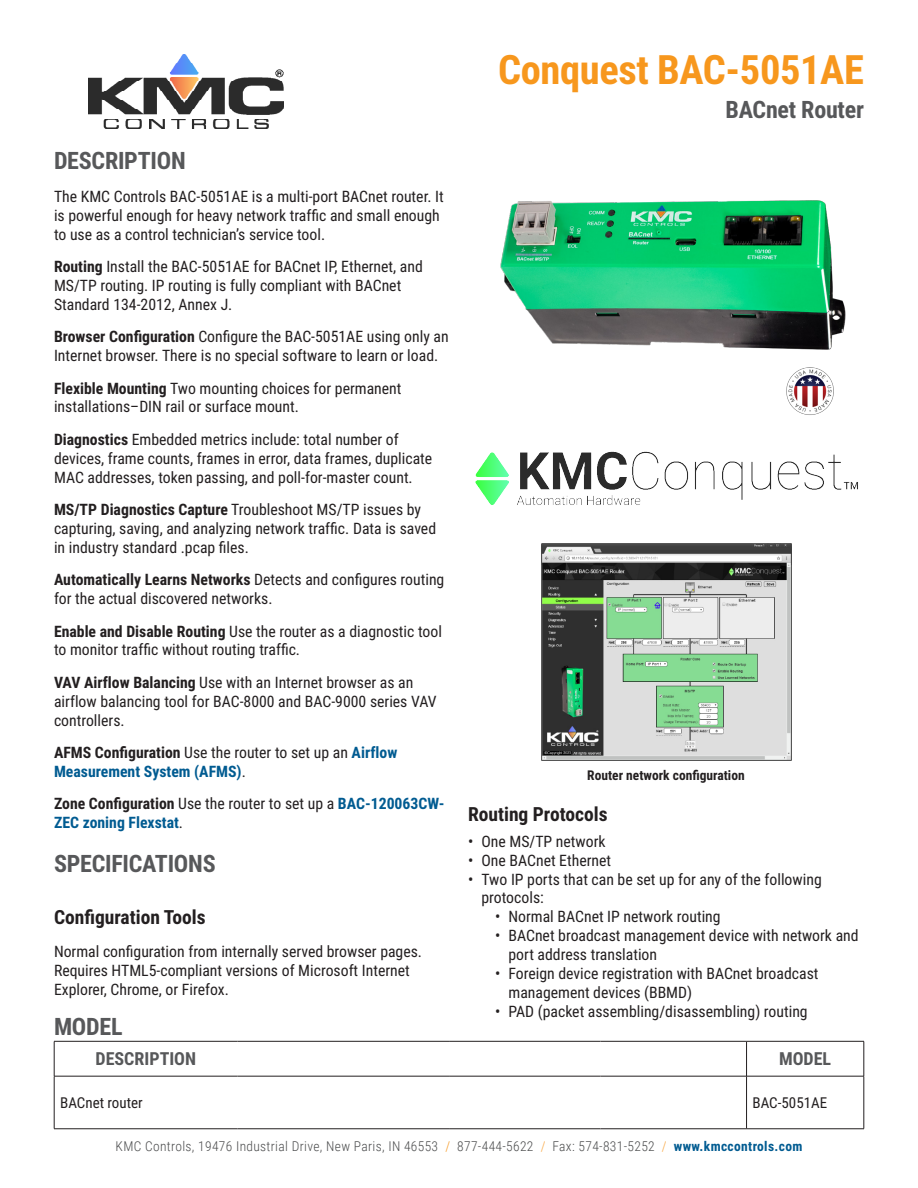
<style>
.page{position:relative;width:918px;height:1188px;background:#fff}
.page>*{position:absolute;margin:0;border:0;box-sizing:border-box;transform-origin:0 0}
.Title_Orange{font:700 40.5px "Roboto Condensed";letter-spacing:-.01em;color:#f7971d}
.Heading_1_-_Gray{font:700 24px "Roboto Condensed";letter-spacing:-.01em;color:#57585a}
.Title_Grey{font:700 24px "Roboto Condensed";letter-spacing:-.01em;color:#57585a}
.Heading_2{font:700 19.5px "Roboto Condensed";color:#231f20}
.Table_Heading{font:700 18px "Roboto Condensed";color:#57585a}
.Body_Text{font:15.75px/18.9px "Roboto Condensed";color:#231f20}
.Body_Text-2{font:700 15.75px/18.9px "Roboto Condensed";color:#005b91}
.Table_Body_Text{font:15px "Roboto Condensed";color:#231f20}
.Footer_Centered{font:300 13.5px "Roboto Condensed";letter-spacing:.025em;color:#4b4c4d}
.Captions{font:700 13.5px "Roboto Condensed";color:#231f20}
.s1{font-weight:700}
.s2{color:#231f20}
.s3{font-weight:400;color:#231f20}
.s4{color:#f7971d}
.s5{color:#f9a53f}
.s6{font-weight:700;color:#005b91}
</style>
<div class="page">
<img style="left:500px;top:200px;width:346px;height:150px">
<img style="left:786px;top:367px;width:48px;height:48px">
<hr style="left:747px;top:1076px;width:117px;height:1px;background:#231f20">
<hr style="left:747px;top:1041px;width:117px;height:1px;background:#231f20">
<hr style="left:54px;top:1076px;width:1px;height:53px;background:#231f20">
<hr style="left:746px;top:1076px;width:1px;height:53px;background:#231f20">
<hr style="left:54px;top:1129px;width:184px;height:1px;background:#231f20">
<hr style="left:238px;top:1129px;width:211px;height:1px;background:#231f20">
<hr style="left:449px;top:1129px;width:151px;height:1px;background:#231f20">
<hr style="left:600px;top:1129px;width:147px;height:1px;background:#231f20">
<hr style="left:54px;top:1041px;width:184px;height:1px;background:#231f20">
<hr style="left:54px;top:1041px;width:1px;height:35px;background:#231f20">
<hr style="left:238px;top:1041px;width:211px;height:1px;background:#231f20">
<hr style="left:449px;top:1041px;width:151px;height:1px;background:#231f20">
<hr style="left:600px;top:1041px;width:147px;height:1px;background:#231f20">
<hr style="left:746px;top:1041px;width:1px;height:35px;background:#231f20">
<hr style="left:54px;top:1076px;width:184px;height:1px;background:#231f20">
<hr style="left:238px;top:1076px;width:211px;height:1px;background:#231f20">
<hr style="left:449px;top:1076px;width:151px;height:1px;background:#231f20">
<hr style="left:600px;top:1076px;width:147px;height:1px;background:#231f20">
<hr style="left:864px;top:1041px;width:1px;height:35px;background:#231f20">
<hr style="left:864px;top:1076px;width:1px;height:53px;background:#231f20">
<hr style="left:747px;top:1129px;width:117px;height:1px;background:#231f20">
<img style="left:541px;top:543px;width:250px;height:217px">
<img style="left:88px;top:54px;width:195px;height:74px">
<img style="left:475px;top:451px;width:383px;height:54px">
<p class="Heading_1_-_Gray" style="left:54px;top:144px;width:133px">DESCRIPTION</p>
<p class="Body_Text" style="left:54px;top:186px;width:391px">The KMC Controls BAC-5051AE is a multi-port BACnet router. It is powerful enough for heavy network traffic and small enough to use as a control technician’s service tool.</p>
<p class="Body_Text" style="left:54px;top:256px;width:370px"><span class="s1">Routing</span> Install the BAC-5051AE for BACnet IP, Ethernet, and<br>MS/TP routing. IP routing is fully compliant with BACnet<br>Standard 134-2012, Annex J.</p>
<p class="Body_Text" style="left:54px;top:327px;width:396px"><span class="s1">Browser Configuration</span> Configure the BAC-5051AE using only an<br>Internet browser. There is no special software to learn or load.</p>
<p class="Body_Text" style="left:54px;top:378px;width:349px"><span class="s1">Flexible Mounting</span> Two mounting choices for permanent installations–DIN rail or surface mount.</p>
<p class="Body_Text" style="left:54px;top:429px;width:380px"><span class="s1">Diagnostics</span> Embedded metrics include: total number of devices, frame counts, frames in error, data frames, duplicate<br>MAC addresses, token passing, and poll-for-master count.</p>
<p class="Body_Text" style="left:54px;top:499px;width:384px"><span class="s1">MS/TP Diagnostics Capture</span> Troubleshoot MS/TP issues by capturing, saving, and analyzing network traffic. Data is saved in industry standard .pcap files.</p>
<p class="Body_Text" style="left:54px;top:570px;width:392px"><span class="s1">Automatically Learns Networks</span> Detects and configures routing for the actual discovered networks.</p>
<p class="Body_Text" style="left:54px;top:621px;width:389px"><span class="s1">Enable and Disable Routing</span> Use the router as a diagnostic tool to monitor traffic without routing traffic.</p>
<p class="Body_Text" style="left:54px;top:672px;width:384px"><span class="s1">VAV Airflow Balancing</span> Use with an Internet browser as an airflow balancing tool for BAC-8000 and BAC-9000 series VAV controllers.</p>
<p class="Body_Text-2" style="left:54px;top:742px;width:345px"><span class="s2">AFMS Configuration</span> <span class="s3">Use the router to set up an</span> Airflow<br>Measurement System (AFMS)<span class="s3">.</span></p>
<p class="Body_Text-2" style="left:54px;top:794px;width:392px"><span class="s2">Zone Configuration</span> <span class="s3">Use the router to set up a</span> BAC-120063CW-<br>ZEC zoning Flexstat<span class="s3">.</span></p>
<p class="Heading_1_-_Gray" style="left:54px;top:847px;width:163px">SPECIFICATIONS</p>
<p class="Heading_2" style="left:54px;top:904px;width:153px">Configuration Tools</p>
<p class="Body_Text" style="left:54px;top:941px;width:370px">Normal configuration from internally served browser pages.<br>Requires HTML5-compliant versions of Microsoft Internet<br>Explorer, Chrome, or Firefox.</p>
<p class="Heading_1_-_Gray" style="left:54px;top:1010px;width:70px">MODEL</p>
<p class="Title_Orange" style="left:498px;top:42px;width:367px">Conquest BAC-5051AE</p>
<p class="Title_Grey" style="left:726px;top:93px;width:140px">BACnet Router</p>
<p class="Captions" style="left:587px;top:766px;width:159px">Router network configuration</p>
<p class="Heading_2" style="left:468px;top:801px;width:141px">Routing Protocols</p>
<p class="Body_Text" style="left:468px;top:831px;width:139px">• One MS/TP network</p>
<p class="Body_Text" style="left:468px;top:850px;width:145px">• One BACnet Ethernet</p>
<p class="Body_Text" style="left:482px;top:869px;width:342px;text-indent:-14px">• Two IP ports that can be set up for any of the following protocols:</p>
<p class="Body_Text" style="left:495px;top:907px;width:227px">• Normal BACnet IP network routing</p>
<p class="Body_Text" style="left:508px;top:926px;width:352px;text-indent:-14px">• BACnet broadcast management device with network and port address translation</p>
<p class="Body_Text" style="left:508px;top:963px;width:312px;text-indent:-14px">• Foreign device registration with BACnet broadcast management devices (BBMD)</p>
<p class="Body_Text" style="left:495px;top:1001px;width:314px">• PAD (packet assembling/disassembling) routing</p>
<p class="Table_Heading" style="left:96px;top:1046px;width:102px">DESCRIPTION</p>
<p class="Table_Heading" style="left:779px;top:1046px;width:54px">MODEL</p>
<p class="Table_Body_Text" style="left:60px;top:1092px;width:84px">BACnet router</p>
<p class="Table_Body_Text" style="left:753px;top:1092px;width:76px">BAC-5051AE</p>
<p class="Footer_Centered" style="left:116px;top:1136px;width:688px">KMC Controls, 19476 Industrial Drive, New Paris, IN 46553 <span class="s4">/</span> 877-444-5622 <span class="s5">/</span> Fax: 574-831-5252 <span class="s5">/</span> <span class="s6">www.kmccontrols.com</span></p>
</div>
